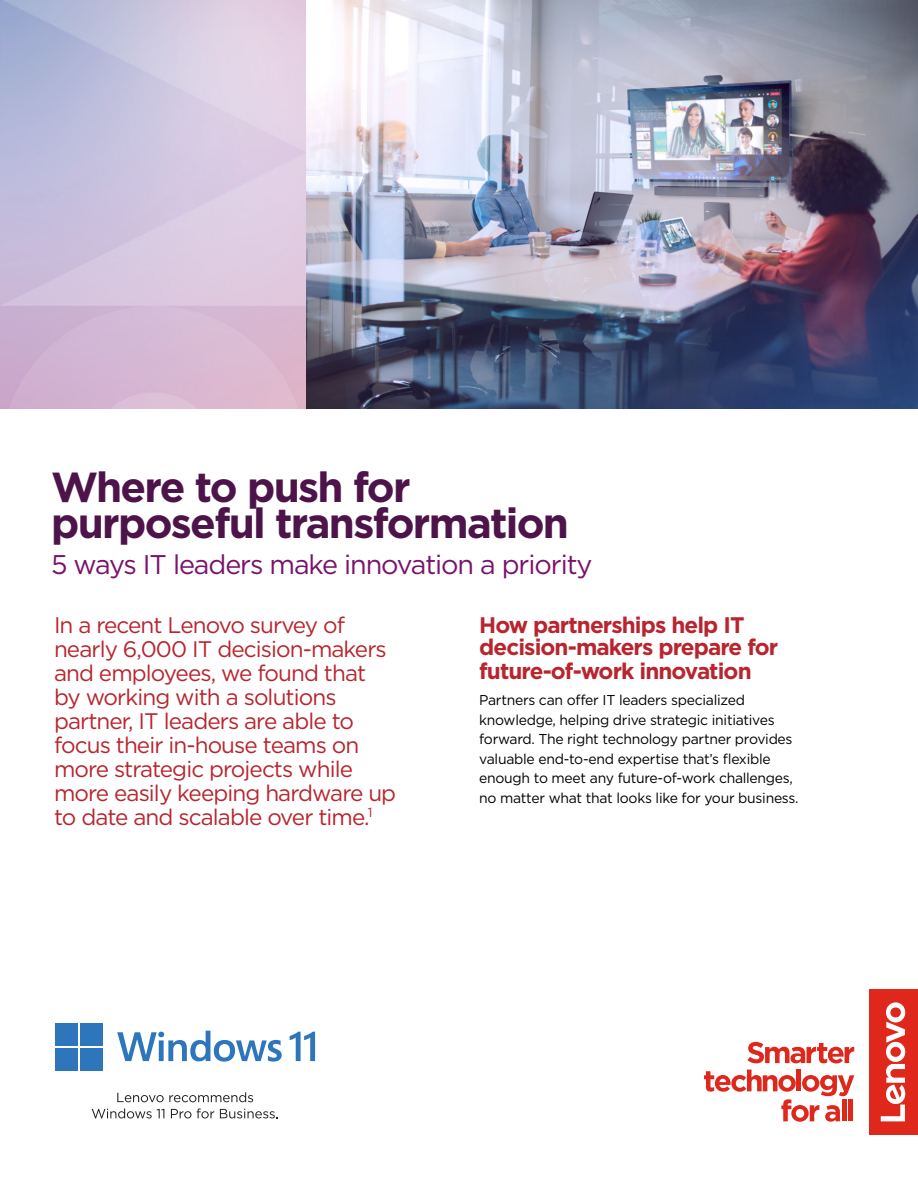
<style>
.page{position:relative;width:918px;height:1188px;background:#fff}
.page>*{position:absolute;margin:0;border:0;box-sizing:border-box;transform-origin:0 0}
.t1{font:700 42px/36px "Gotham";letter-spacing:-.04em;color:#4d144a}
.t2{font:27px "Gotham";letter-spacing:-.04em;color:#7a126b}
.t3{font:22.5px/24px "Gotham";letter-spacing:-.04em;color:#b8252e}
.t4{font:700 22.5px/23.2px "Gotham";letter-spacing:-.04em;color:#b8252e}
.t5{font:14.25px/19.5px "Gotham";letter-spacing:-.02em;color:#000}
</style>
<div class="page">
<img style="left:0;top:0;width:918px;height:408px">
<svg style="left:747px;top:1042px;width:107px;height:21px"></svg>
<svg style="left:704px;top:1070px;width:150px;height:52px"></svg>
<hr style="left:842px;top:1100px;width:4px;height:21px;background:#df271c">
<div style="left:848px;top:1100px;width:5px;height:21px;background:#df271c"></div>
<div style="left:870px;top:989px;width:48px;height:146px;background:#df271c"></div>
<svg style="left:881px;top:1002px;width:24px;height:119px"></svg>
<div style="left:55px;top:1023px;width:23px;height:23px;background:#2e76bc"></div>
<div style="left:80px;top:1023px;width:23px;height:23px;background:#2e76bc"></div>
<div style="left:55px;top:1048px;width:23px;height:23px;background:#2e76bc"></div>
<div style="left:80px;top:1048px;width:23px;height:23px;background:#2e76bc"></div>
<svg style="left:117px;top:1031px;width:165px;height:31px"></svg>
<svg style="left:290px;top:1032px;width:25px;height:29px"></svg>
<svg style="left:117px;top:1092px;width:136px;height:10px"></svg>
<svg style="left:92px;top:1109px;width:72px;height:10px"></svg>
<svg style="left:171px;top:1109px;width:20px;height:10px"></svg>
<svg style="left:197px;top:1108px;width:17px;height:11px"></svg>
<svg style="left:220px;top:1109px;width:58px;height:10px"></svg>
<h1 class="t1" style="left:51px;top:469px;width:520px">Where to push for purposeful transformation</h1>
<h2 class="t2" style="left:51px;top:547px;width:543px">5 ways IT leaders make innovation a priority</h2>
<p class="t3" style="left:54px;top:612px;width:344px">In a recent Lenovo survey of nearly 6,000 IT decision-makers and employees, we found that by working with a solutions partner, IT leaders are able to focus their in-house teams on more strategic projects while more easily keeping hardware up to date and scalable over time.<sup>1</sup></p>
<h3 class="t4" style="left:479px;top:613px;width:301px">How partnerships help IT decision-makers prepare for future-of-work innovation</h3>
<p class="t5" style="left:479px;top:690px;width:321px">Partners can offer IT leaders specialized knowledge, helping drive strategic initiatives forward. The right technology partner provides valuable end-to-end expertise that’s flexible enough to meet any future-of-work challenges, no matter what that looks like for your business.</p>
</div>
